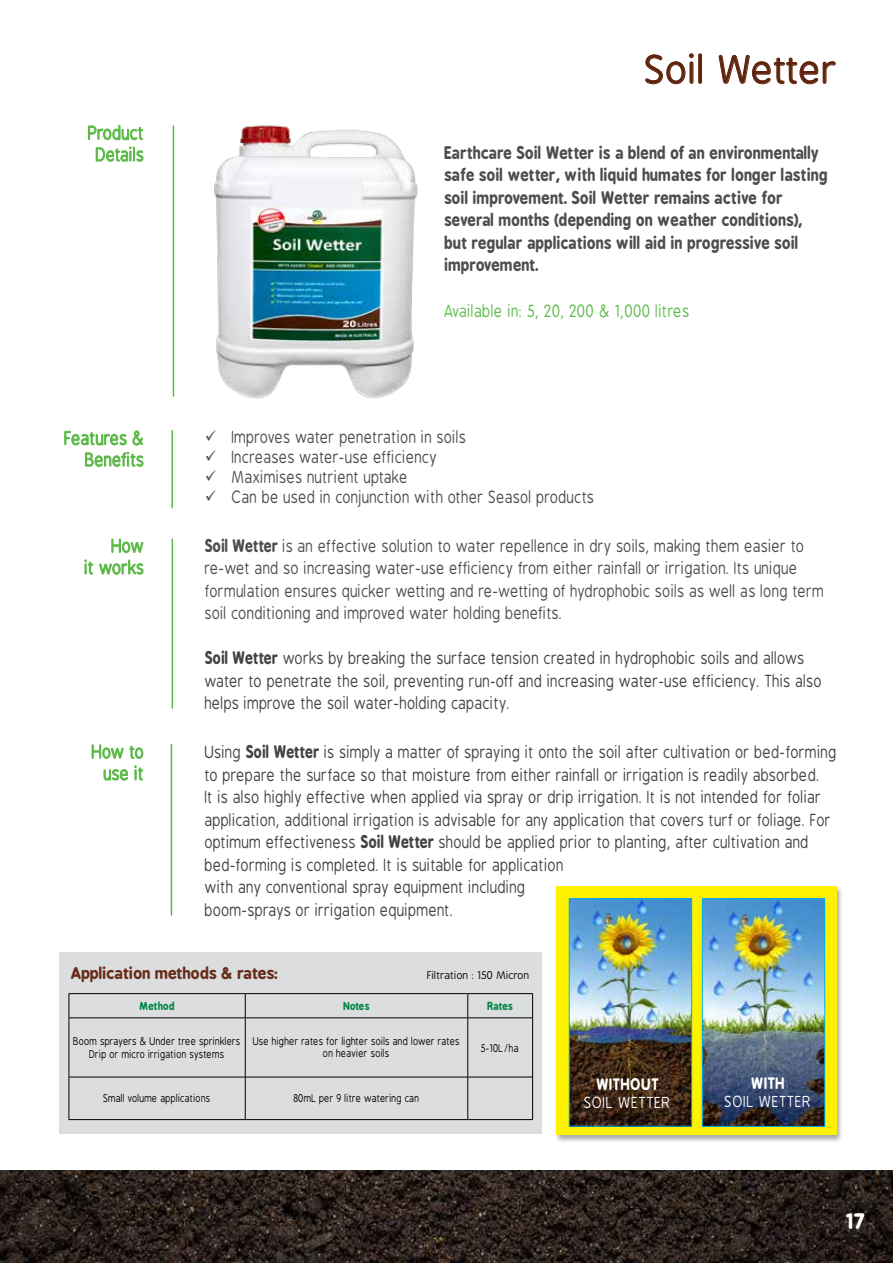
<style>
.page{position:relative;width:893px;height:1263px;background:#fff}
.page>*{position:absolute;margin:0;border:0;box-sizing:border-box;transform-origin:0 0}
.t1{font:37.5px "B Preplay";color:#5f230c}
.t2{font:700 21px "B Preplay";color:#fff}
.t3{font:18px/21.6px "B Preplay";letter-spacing:.015em;color:#5ab946;text-align:right;scale:.85 1}
.t4{font:16.5px/22.5px "B Preplay";letter-spacing:.015em;color:#454241;scale:.85 1}
.t5{font:16.5px/22.5px "B Preplay";letter-spacing:.015em;color:#4d4d4f;scale:.85 1}
.t6{font:700 16.5px/22.5px "B Preplay";letter-spacing:.015em;color:#4d4d4f;scale:.9 1}
.t7{font:16.5px "B Preplay";letter-spacing:.025em;color:#5ab946;scale:.85 1}
.t8{font:700 15.6px "B Preplay";color:#682d1b}
.t9{font:15px "B Preplay";letter-spacing:.05em;color:#fff;scale:.9 1}
.t10{font:700 15px "B Preplay";letter-spacing:.05em;color:#fff;scale:.9 1}
.t11{font:10.5px/12.6px "B Preplay";letter-spacing:.015em;color:#000;text-align:center;scale:.85 1}
.t12{font:10.5px "B Preplay";letter-spacing:.015em;color:#000}
.t13{font:700 10.5px "B Preplay";letter-spacing:.02em;color:#008445;scale:.91 1}
.s1{font-weight:700}
</style>
<div class="page">
<div style="left:60px;top:952px;width:482px;height:182px;background:#dcddde"></div>
<hr style="left:69px;top:993px;width:176px;height:1px;background:#000">
<hr style="left:245px;top:993px;width:223px;height:1px;background:#000">
<hr style="left:468px;top:993px;width:65px;height:1px;background:#000">
<hr style="left:69px;top:1017px;width:176px;height:1px;background:#000">
<hr style="left:245px;top:1017px;width:223px;height:1px;background:#000">
<hr style="left:468px;top:1017px;width:64px;height:1px;background:#000">
<svg style="left:69px;top:994px;width:1px;height:24px"></svg>
<svg style="left:245px;top:994px;width:1px;height:23px"></svg>
<svg style="left:467px;top:994px;width:1px;height:23px"></svg>
<svg style="left:532px;top:994px;width:1px;height:24px"></svg>
<hr style="left:245px;top:1018px;width:1px;height:59px;background:#000">
<hr style="left:467px;top:1018px;width:1px;height:59px;background:#000">
<hr style="left:69px;top:1077px;width:1px;height:42px;background:#000">
<hr style="left:245px;top:1077px;width:1px;height:42px;background:#000">
<hr style="left:467px;top:1077px;width:1px;height:42px;background:#000">
<hr style="left:532px;top:1077px;width:1px;height:42px;background:#000">
<hr style="left:69px;top:1077px;width:176px;height:1px;background:#000">
<hr style="left:245px;top:1077px;width:223px;height:1px;background:#000">
<hr style="left:468px;top:1077px;width:64px;height:1px;background:#000">
<hr style="left:69px;top:1119px;width:176px;height:1px;background:#000">
<hr style="left:245px;top:1119px;width:223px;height:1px;background:#000">
<hr style="left:468px;top:1119px;width:65px;height:1px;background:#000">
<hr style="left:69px;top:1018px;width:1px;height:59px;background:#000">
<hr style="left:532px;top:1018px;width:1px;height:59px;background:#000">
<img style="left:0;top:1170px;width:893px;height:93px">
<svg style="left:645px;top:53px;width:49px;height:32px"></svg>
<div style="left:698px;top:54px;width:4px;height:30px;border:1px solid #5f230c"></div>
<svg style="left:718px;top:55px;width:118px;height:30px"></svg>
<svg style="left:88px;top:125px;width:55px;height:15px"></svg>
<svg style="left:96px;top:147px;width:48px;height:15px"></svg>
<hr style="left:173px;top:126px;width:1px;height:270px;background:#5ab946">
<svg style="left:64px;top:430px;width:79px;height:16px"></svg>
<svg style="left:85px;top:452px;width:59px;height:15px"></svg>
<hr style="left:171px;top:431px;width:2px;height:77px;background:#5ab946">
<svg style="left:111px;top:538px;width:32px;height:15px"></svg>
<svg style="left:85px;top:560px;width:8px;height:15px"></svg>
<svg style="left:99px;top:559px;width:45px;height:16px"></svg>
<hr style="left:172px;top:539px;width:1px;height:169px;background:#5ab946">
<hr style="left:171px;top:744px;width:1px;height:171px;background:#5ab946">
<img style="left:214px;top:125px;width:204px;height:274px">
<div style="left:554px;top:885px;width:290px;height:258px;background:#000;opacity:.35"></div>
<div style="left:557px;top:886px;width:280px;height:249px;background:#fff200"></div>
<img style="left:704px;top:900px;width:119px;height:225px">
<div style="left:702px;top:898px;width:123px;height:229px;border:1px solid #00aeef"></div>
<img style="left:571px;top:900px;width:119px;height:224px">
<div style="left:569px;top:898px;width:123px;height:228px;border:1px solid #00aeef"></div>
<svg style="left:92px;top:744px;width:51px;height:15px"></svg>
<svg style="left:103px;top:769px;width:25px;height:12px"></svg>
<svg style="left:134px;top:765px;width:9px;height:16px"></svg>
<p class="t3" style="left:88px;top:123px;width:67px;text-align:center">Product<br>Details</p>
<h1 class="t1" style="left:646px;top:50px;width:195px">Soil Wetter</h1>
<p class="t6" style="left:444px;top:141px;width:427px">Earthcare Soil Wetter is a blend of an environmentally safe soil wetter, with liquid humates for longer lasting soil improvement. Soil Wetter remains active for several months (depending on weather conditions), but regular applications will aid in progressive soil improvement.</p>
<p class="t7" style="left:444px;top:303px;width:290px">Available in: 5, 20, 200 &amp; 1,000 litres</p>
<p class="t3" style="left:65px;top:428px;width:95px">Features &amp;<br>Benefits</p>
<p class="t5" style="left:205px;top:427px;width:309px">✓ Improves water penetration in soils</p>
<p class="t5" style="left:205px;top:447px;width:275px">✓ Increases water-use efficiency</p>
<p class="t5" style="left:205px;top:466px;width:241px">✓ Maximises nutrient uptake</p>
<p class="t5" style="left:205px;top:486px;width:460px">✓ Can be used in conjunction with other Seasol products</p>
<p class="t3" style="left:85px;top:536px;width:72px">How<br>it works</p>
<p class="t5" style="left:205px;top:535px;width:730px"><span class="s1">Soil Wetter</span> is an effective solution to water repellence in dry soils, making them easier to re-wet and so increasing water-use efficiency from either rainfall or irrigation. Its unique formulation ensures quicker wetting and re-wetting of hydrophobic soils as well as long term soil conditioning and improved water holding benefits.</p>
<p class="t4" style="left:205px;top:648px;width:728px"><span class="s1">Soil Wetter</span> works by breaking the surface tension created in hydrophobic soils and allows water to penetrate the soil, preventing run-off and increasing water-use efficiency. This also helps improve the soil water-holding capacity.</p>
<p class="t4" style="left:205px;top:741px;width:745px">Using <span class="s1">Soil Wetter</span> is simply a matter of spraying it onto the soil after cultivation or bed-forming to prepare the surface so that moisture from either rainfall or irrigation is readily absorbed.<br>It is also highly effective when applied via spray or drip irrigation. It is not intended for foliar application, additional irrigation is advisable for any application that covers turf or foliage. For optimum effectiveness <span class="s1">Soil Wetter</span> should be applied prior to planting, after cultivation and bed-forming is completed. It is suitable for application<br>with any conventional spray equipment including<br>boom-sprays or irrigation equipment.</p>
<p class="t3" style="left:92px;top:742px;width:63px">How to use it</p>
<p class="t8" style="left:71px;top:964px;width:208px">Application methods &amp; rates:</p>
<p class="t12" style="left:427px;top:970px;width:104px">Filtration : 150 Micron</p>
<p class="t13" style="left:140px;top:1000px;width:40px">Method</p>
<p class="t13" style="left:344px;top:1000px;width:30px">Notes</p>
<p class="t13" style="left:487px;top:1000px;width:30px">Rates</p>
<p class="t11" style="left:74px;top:1035px;width:198px">Boom sprayers &amp; Under tree sprinklers<br>Drip or micro irrigation systems</p>
<p class="t11" style="left:253px;top:1035px;width:245px">Use higher rates for lighter soils and lower rates on heavier soils</p>
<p class="t11" style="left:481px;top:1042px;width:46px">5-10L/ha</p>
<p class="t11" style="left:103px;top:1093px;width:128px">Small volume applications</p>
<p class="t11" style="left:294px;top:1093px;width:149px">80mL per 9 litre watering can</p>
<p class="t10" style="left:596px;top:1076px;width:70px">WITHOUT</p>
<p class="t9" style="left:584px;top:1095px;width:97px">SOIL WETTER</p>
<p class="t10" style="left:751px;top:1075px;width:39px">WITH</p>
<p class="t9" style="left:725px;top:1094px;width:97px">SOIL WETTER</p>
<p class="t2" style="left:846px;top:1208px;width:21px">17</p>
</div>
